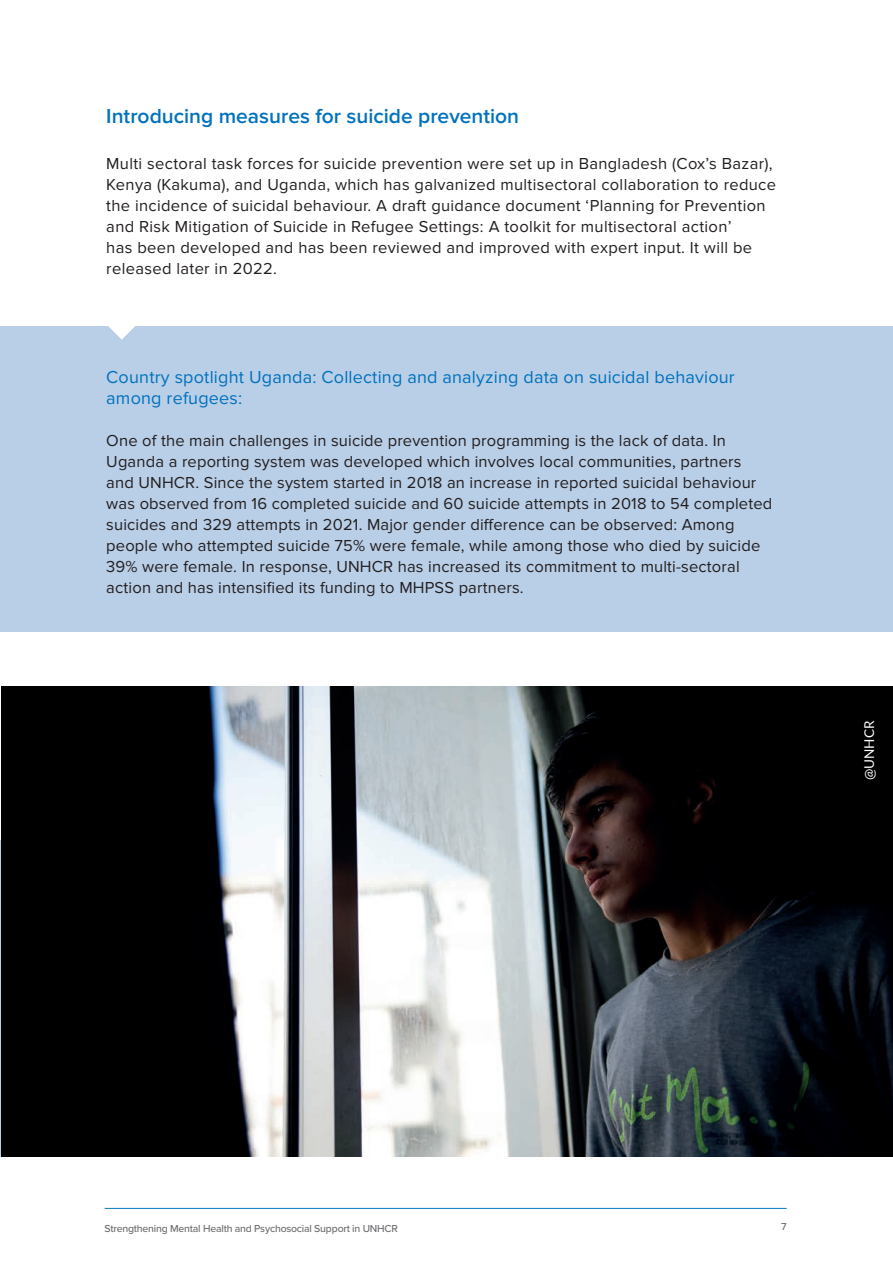
<style>
.page{position:relative;width:893px;height:1263px;background:#fff}
.page>*{position:absolute;margin:0;border:0;box-sizing:border-box;transform-origin:0 0}
.t1{font:600 21px "Proxima Nova";color:#0072bc}
.t2{font:18px/21px "Proxima Nova";letter-spacing:.01em;color:#0072bc}
.t3{font:16.5px/21px "Proxima Nova";letter-spacing:.01em;color:#231f20}
.t4{font:13.5px "Lato";color:#fff}
.t5{font:500 10.5px "Proxima Nova";letter-spacing:-.02em;color:#6c6d70}
</style>
<div class="page">
<hr style="left:105px;top:1208px;width:682px;height:1px;background:#0977be">
<hr style="left:0;top:840px;width:1px;height:317px;background:#b9cee7">
<div style="left:0;top:326px;width:893px;height:305px;background:#b9cee7"></div>
<svg style="left:108px;top:326px;width:27px;height:14px"></svg>
<img style="left:1px;top:687px;width:892px;height:470px">
<p class="t1" style="left:106px;top:104px;width:414px">Introducing measures for suicide prevention</p>
<p class="t3" style="left:106px;top:154px;width:671px">Multi sectoral task forces for suicide prevention were set up in Bangladesh (Cox’s Bazar), Kenya (Kakuma), and Uganda, which has galvanized multisectoral collaboration to reduce the incidence of suicidal behaviour. A draft guidance document ‘Planning for Prevention and Risk Mitigation of Suicide in Refugee Settings: A toolkit for multisectoral action’<br>has been developed and has been reviewed and improved with expert input. It will be released later in 2022.</p>
<p class="t2" style="left:106px;top:366px;width:630px">Country spotlight Uganda: Collecting and analyzing data on suicidal behaviour among refugees:</p>
<p class="t3" style="left:106px;top:430px;width:667px">One of the main challenges in suicide prevention programming is the lack of data. In Uganda a reporting system was developed which involves local communities, partners and UNHCR. Since the system started in 2018 an increase in reported suicidal behaviour was observed from 16 completed suicide and 60 suicide attempts in 2018 to 54 completed suicides and 329 attempts in 2021. Major gender difference can be observed: Among people who attempted suicide 75% were female, while among those who died by suicide 39% were female. In response, UNHCR has increased its commitment to multi-sectoral action and has intensified its funding to MHPSS partners.</p>
<p class="t4" style="left:859px;top:780px;width:61px;rotate:-90deg">@UNHCR</p>
<p class="t5" style="left:105px;top:1220px;width:295px">Strengthening Mental Health and Psychosocial Support in UNHCR</p>
<p class="t5" style="left:781px;top:1219px;width:7px">7</p>
</div>
